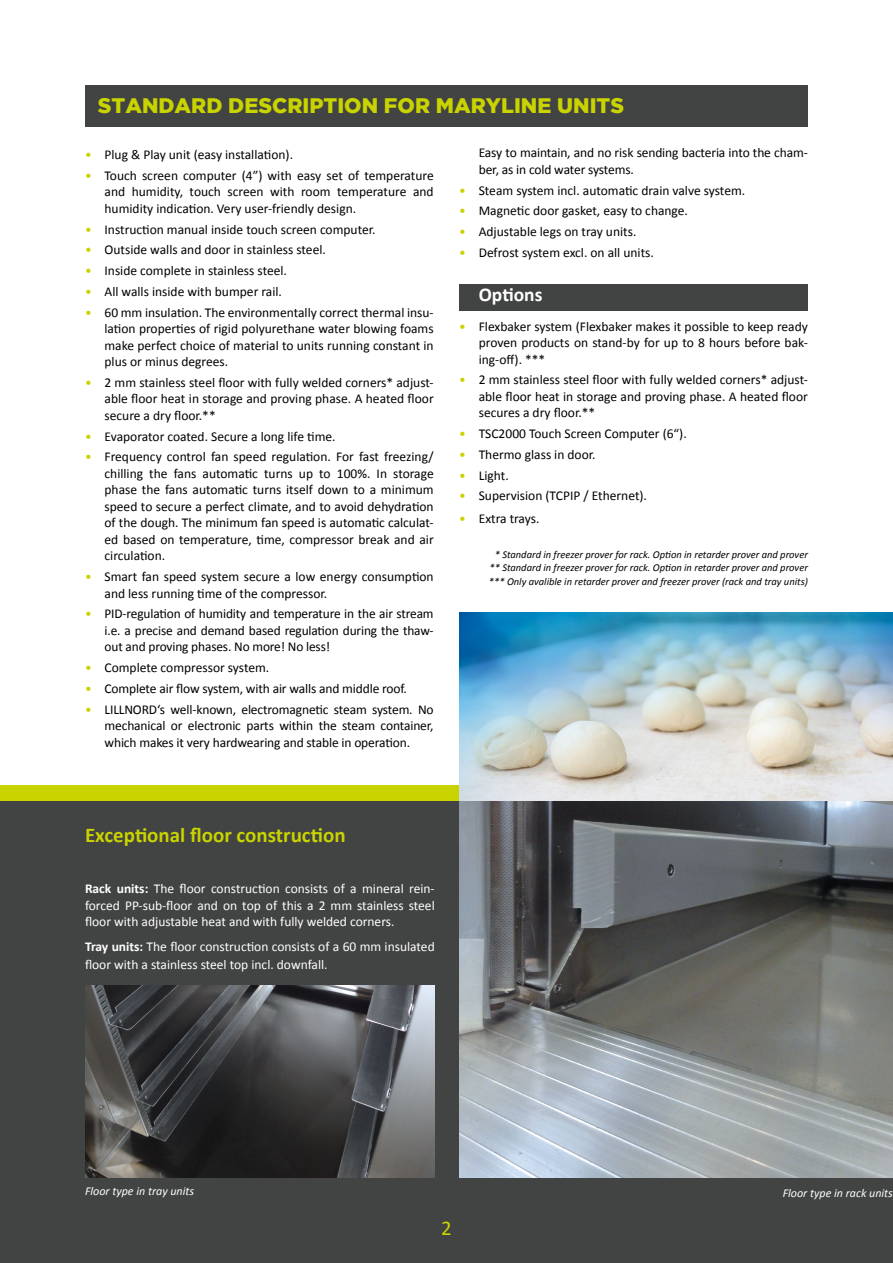
<style>
.page{position:relative;width:893px;height:1263px;background:#fff}
.page>*{position:absolute;margin:0;border:0;box-sizing:border-box;transform-origin:0 0}
.t1{font:900 21px "Gotham";color:#c8d300}
.t2{font:700 21px "Calibri";color:#c8d300}
.t3{font:21px "Calibri";color:#c8d300}
.t4{font:700 19.5px "Calibri";color:#fff}
.t5{font:13.5px/16.5px "Calibri";color:#000;text-align:justify}
.t6{font:13.5px/16.5px "Calibri";color:#fff;text-align:justify}
.t7{font:italic 12px "Calibri";color:#fff}
.t8{font:italic 10.5px/13.5px "Calibri";color:#000;text-align:center}
.s1{color:#c8d300}
.s2{font-weight:700}
</style>
<div class="page">
<div style="left:0;top:801px;width:893px;height:462px;background:#424343"></div>
<img style="left:459px;top:612px;width:434px;height:566px">
<svg style="left:0;top:785px;width:858px;height:16px;background:#d5db6b"></svg>
<img style="left:86px;top:985px;width:349px;height:192px">
<div style="left:459px;top:284px;width:348px;height:27px;background:#424343"></div>
<div style="left:85px;top:85px;width:723px;height:41px;background:#424343"></div>
<img style="left:858px;top:612px;width:35px;height:226px">
<h1 class="t1" style="left:98px;top:94px;width:528px">STANDARD DESCRIPTION FOR MARYLINE UNITS</h1>
<p class="t5" style="left:85px;top:146px;width:210px"><span class="s1">•</span> Plug &amp; Play unit (easy installation).</p>
<p class="t5" style="left:105px;top:167px;width:331px;text-indent:-19px"><span class="s1">•</span> Touch screen computer (4”) with easy set of temperature and humidity, touch screen with room temperature and humidity indication. Very user-friendly design.</p>
<p class="t5" style="left:85px;top:221px;width:292px"><span class="s1">•</span> Instruction manual inside touch screen computer.</p>
<p class="t5" style="left:85px;top:242px;width:242px"><span class="s1">•</span> Outside walls and door in stainless steel.</p>
<p class="t5" style="left:85px;top:262px;width:203px"><span class="s1">•</span> Inside complete in stainless steel.</p>
<p class="t5" style="left:85px;top:283px;width:198px"><span class="s1">•</span> All walls inside with bumper rail.</p>
<p class="t5" style="left:105px;top:304px;width:331px;text-indent:-19px"><span class="s1">•</span> 60 mm insulation. The environmentally correct thermal insu&shy;lation properties of rigid polyurethane water blowing foams make perfect choice of material to units running constant in plus or minus degrees.</p>
<p class="t5" style="left:105px;top:374px;width:331px;text-indent:-19px"><span class="s1">•</span> 2 mm stainless steel floor with fully welded corners* adjust&shy;able floor heat in storage and proving phase. A heated floor secure a dry floor.**</p>
<p class="t5" style="left:85px;top:428px;width:252px"><span class="s1">•</span> Evaporator coated. Secure a long life time.</p>
<p class="t5" style="left:105px;top:449px;width:331px;text-indent:-19px"><span class="s1">•</span> Frequency control fan speed regulation. For fast freezing/ chilling the fans automatic turns up to 100%. In storage phase the fans automatic turns itself down to a minimum speed to secure a perfect climate, and to avoid dehydration of the dough. The minimum fan speed is automatic calculat&shy;ed based on temperature, time, compressor break and air circulation.</p>
<p class="t5" style="left:105px;top:568px;width:331px;text-indent:-19px"><span class="s1">•</span> Smart fan speed system secure a low energy consumption and less running time of the compressor.</p>
<p class="t5" style="left:105px;top:606px;width:331px;text-indent:-19px"><span class="s1">•</span> PID-regulation of humidity and temperature in the air stream i.e. a precise and demand based regulation during the thaw&shy;out and proving phases. No more! No less!</p>
<p class="t5" style="left:85px;top:659px;width:186px"><span class="s1">•</span> Complete compressor system.</p>
<p class="t5" style="left:85px;top:680px;width:323px"><span class="s1">•</span> Complete air flow system, with air walls and middle roof.</p>
<p class="t5" style="left:105px;top:701px;width:331px;text-indent:-19px"><span class="s1">•</span> LILLNORD‘s well-known, electromagnetic steam system. No mechanical or electronic parts within the steam container, which makes it very hardwearing and stable in operation.</p>
<p class="t5" style="left:479px;top:145px;width:331px">Easy to maintain, and no risk sending bacteria into the cham&shy;ber, as in cold water systems.</p>
<p class="t5" style="left:459px;top:182px;width:287px"><span class="s1">•</span> Steam system incl. automatic drain valve system.</p>
<p class="t5" style="left:459px;top:203px;width:230px"><span class="s1">•</span> Magnetic door gasket, easy to change.</p>
<p class="t5" style="left:459px;top:223px;width:179px"><span class="s1">•</span> Adjustable legs on tray units.</p>
<p class="t5" style="left:459px;top:244px;width:196px"><span class="s1">•</span> Defrost system excl. on all units.</p>
<h2 class="t4" style="left:479px;top:282px;width:65px">Options</h2>
<p class="t5" style="left:479px;top:318px;width:331px;text-indent:-19px"><span class="s1">•</span> Flexbaker system (Flexbaker makes it possible to keep ready proven products on stand-by for up to 8 hours before bak&shy;ing-off). ***</p>
<p class="t5" style="left:479px;top:372px;width:331px;text-indent:-19px"><span class="s1">•</span> 2 mm stainless steel floor with fully welded corners* adjust&shy;able floor heat in storage and proving phase. A heated floor secures a dry floor.**</p>
<p class="t5" style="left:459px;top:425px;width:229px"><span class="s1">•</span> TSC2000 Touch Screen Computer (6“).</p>
<p class="t5" style="left:459px;top:446px;width:138px"><span class="s1">•</span> Thermo glass in door.</p>
<p class="t5" style="left:459px;top:467px;width:51px"><span class="s1">•</span> Light.</p>
<p class="t5" style="left:459px;top:488px;width:189px"><span class="s1">•</span> Supervision (TCPIP / Ethernet).</p>
<p class="t5" style="left:459px;top:510px;width:82px"><span class="s1">•</span> Extra trays.</p>
<p class="t8" style="left:489px;top:547px;width:320px">* Standard in freezer prover for rack. Option in retarder prover and prover ** Standard in freezer prover for rack. Option in retarder prover and prover *** Only avalible in retarder prover and freezer prover (rack and tray units)</p>
<h1 class="t2" style="left:85px;top:821px;width:262px">Exceptional floor construction</h1>
<p class="t6" style="left:85px;top:881px;width:351px"><span class="s2">Rack units:</span> The floor construction consists of a mineral rein&shy;forced PP-sub-floor and on top of this a 2 mm stainless steel floor with adjustable heat and with fully welded corners.</p>
<p class="t6" style="left:85px;top:938px;width:351px;line-height:18px"><span class="s2">Tray units:</span> The floor construction consists of a 60 mm insulated floor with a stainless steel top incl. downfall.</p>
<p class="t7" style="left:85px;top:1183px;width:111px">Floor type in tray units</p>
<p class="t7" style="left:783px;top:1184px;width:112px">Floor type in rack units</p>
<h1 class="t3" style="left:441px;top:1215px;width:12px">2</h1>
</div>
